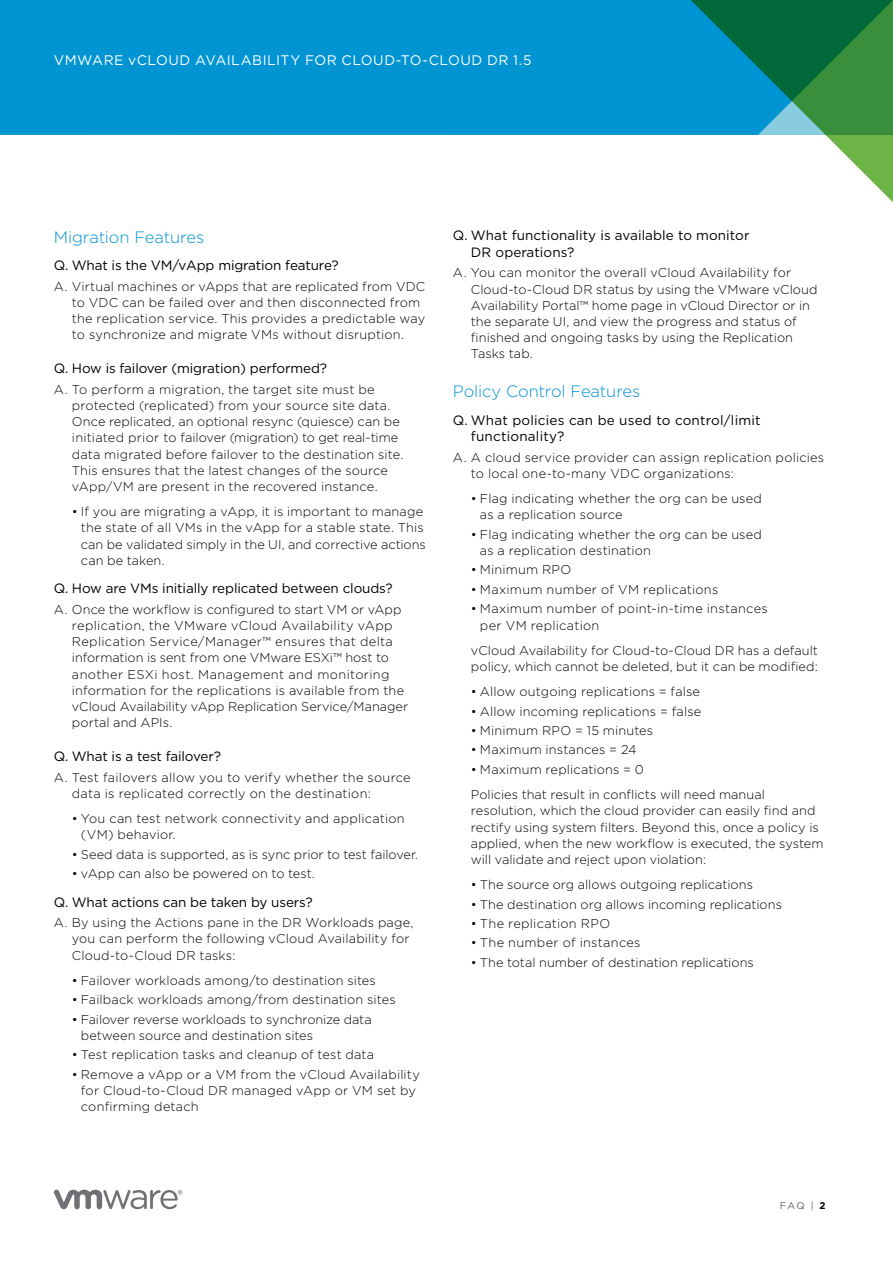
<style>
.page{position:relative;width:893px;height:1263px;background:#fff}
.page>*{position:absolute;margin:0;border:0;box-sizing:border-box;transform-origin:0 0}
.t1{font:300 16.5px "Gotham";letter-spacing:-.01em;color:#0194d3}
.t2{font:13.8px "Gotham";letter-spacing:.04em;color:#fff}
.t3{font:13.5px/16.5px "Gotham";letter-spacing:-.01em;color:#000}
.t4{font:13.5px/16.5px "Gotham";letter-spacing:.015em;color:#000}
.t5{font:300 12.75px/16.2px "Gotham";letter-spacing:.01em;color:#000}
.t6{font:9.75px "Gotham";color:#636165}
.s1{font-weight:700;color:#000}
</style>
<div class="page">
<svg style="left:54px;top:1190px;width:128px;height:19px"></svg>
<div style="left:0;top:0;width:893px;height:135px;background:#0194d3"></div>
<svg style="left:691px;top:0;width:202px;height:203px"></svg>
<p class="t2" style="left:54px;top:51px;width:479px">VMWARE vCLOUD AVAILABILITY FOR CLOUD-TO-CLOUD DR 1.5</p>
<p class="t1" style="left:54px;top:226px;width:152px">Migration Features</p>
<p class="t3" style="left:54px;top:257px;width:286px">Q. What is the VM/vApp migration feature?</p>
<p class="t5" style="left:72px;top:278px;width:355px;text-indent:-18px">A. Virtual machines or vApps that are replicated from VDC to VDC can be failed over and then disconnected from the replication service. This provides a predictable way to synchronize and migrate VMs without disruption.</p>
<p class="t3" style="left:54px;top:360px;width:275px">Q. How is failover (migration) performed?</p>
<p class="t5" style="left:72px;top:381px;width:333px;text-indent:-18px">A. To perform a migration, the target site must be protected (replicated) from your source site data.<br>Once replicated, an optional resync (quiesce) can be initiated prior to failover (migration) to get real-time data migrated before failover to the destination site.<br>This ensures that the latest changes of the source vApp/VM are present in the recovered instance.</p>
<p class="t5" style="left:81px;top:503px;width:346px;text-indent:-9px">• If you are migrating a vApp, it is important to manage the state of all VMs in the vApp for a stable state. This can be validated simply in the UI, and corrective actions can be taken.</p>
<p class="t3" style="left:54px;top:580px;width:340px">Q. How are VMs initially replicated between clouds?</p>
<p class="t5" style="left:72px;top:601px;width:338px;text-indent:-18px">A. Once the workflow is configured to start VM or vApp replication, the VMware vCloud Availability vApp Replication Service/Manager™ ensures that delta information is sent from one VMware ESXi™ host to another ESXi host. Management and monitoring information for the replications is available from the vCloud Availability vApp Replication Service/Manager portal and APIs.</p>
<p class="t3" style="left:54px;top:748px;width:169px">Q. What is a test failover?</p>
<p class="t5" style="left:72px;top:769px;width:340px;text-indent:-18px">A. Test failovers allow you to verify whether the source data is replicated correctly on the destination:</p>
<p class="t5" style="left:81px;top:810px;width:325px;text-indent:-9px">• You can test network connectivity and application (VM) behavior.</p>
<p class="t5" style="left:72px;top:846px;width:348px">• Seed data is supported, as is sync prior to test failover.</p>
<p class="t5" style="left:72px;top:865px;width:244px">• vApp can also be powered on to test.</p>
<p class="t3" style="left:54px;top:893px;width:260px">Q. What actions can be taken by users?</p>
<p class="t5" style="left:72px;top:914px;width:343px;text-indent:-18px">A. By using the Actions pane in the DR Workloads page, you can perform the following vCloud Availability for<br>Cloud-to-Cloud DR tasks:</p>
<p class="t5" style="left:72px;top:972px;width:305px">• Failover workloads among/to destination sites</p>
<p class="t5" style="left:72px;top:991px;width:325px">• Failback workloads among/from destination sites</p>
<p class="t5" style="left:81px;top:1011px;width:292px;text-indent:-9px">• Failover reverse workloads to synchronize data between source and destination sites</p>
<p class="t5" style="left:72px;top:1046px;width:304px">• Test replication tasks and cleanup of test data</p>
<p class="t5" style="left:81px;top:1066px;width:340px;text-indent:-9px">• Remove a vApp or a VM from the vCloud Availability for Cloud-to-Cloud DR managed vApp or VM set by confirming detach</p>
<p class="t3" style="left:471px;top:227px;width:280px;text-indent:-18px">Q. What functionality is available to monitor<br>DR operations?</p>
<p class="t5" style="left:471px;top:264px;width:348px;text-indent:-18px">A. You can monitor the overall vCloud Availability for Cloud-to-Cloud DR status by using the VMware vCloud Availability Portal™ home page in vCloud Director or in the separate UI, and view the progress and status of finished and ongoing tasks by using the Replication Tasks tab.</p>
<p class="t1" style="left:453px;top:381px;width:189px">Policy Control Features</p>
<p class="t4" style="left:471px;top:411px;width:291px;text-indent:-18px">Q. What policies can be used to control/limit functionality?</p>
<p class="t5" style="left:471px;top:449px;width:355px;text-indent:-18px">A. A cloud service provider can assign replication policies to local one-to-many VDC organizations:</p>
<p class="t5" style="left:480px;top:490px;width:283px;text-indent:-9px">• Flag indicating whether the org can be used as a replication source</p>
<p class="t5" style="left:480px;top:526px;width:283px;text-indent:-9px">• Flag indicating whether the org can be used as a replication destination</p>
<p class="t5" style="left:471px;top:561px;width:102px">• Minimum RPO</p>
<p class="t5" style="left:471px;top:581px;width:249px">• Maximum number of VM replications</p>
<p class="t5" style="left:480px;top:600px;width:289px;text-indent:-9px">• Maximum number of point-in-time instances per VM replication</p>
<p class="t5" style="left:471px;top:642px;width:348px">vCloud Availability for Cloud-to-Cloud DR has a default policy, which cannot be deleted, but it can be modified:</p>
<p class="t5" style="left:471px;top:683px;width:231px">• Allow outgoing replications = false</p>
<p class="t5" style="left:471px;top:703px;width:232px">• Allow incoming replications = false</p>
<p class="t5" style="left:471px;top:722px;width:184px">• Minimum RPO = 15 minutes</p>
<p class="t5" style="left:471px;top:741px;width:167px">• Maximum instances = 24</p>
<p class="t5" style="left:471px;top:756px;width:295px;line-height:25.2px">• Maximum replications = 0<br>Policies that result in conflicts will need manual</p>
<p class="t5" style="left:471px;top:802px;width:354px">resolution, which the cloud provider can easily find and rectify using system filters. Beyond this, once a policy is applied, when the new workflow is executed, the system will validate and reject upon violation:</p>
<p class="t5" style="left:471px;top:876px;width:283px">• The source org allows outgoing replications</p>
<p class="t5" style="left:471px;top:895px;width:313px">• The destination org allows incoming replications</p>
<p class="t5" style="left:471px;top:915px;width:141px">• The replication RPO</p>
<p class="t5" style="left:471px;top:934px;width:171px">• The number of instances</p>
<p class="t5" style="left:471px;top:954px;width:284px">• The total number of destination replications</p>
<p class="t6" style="left:780px;top:1199px;width:47px">FAQ | <span class="s1">2</span></p>
</div>
